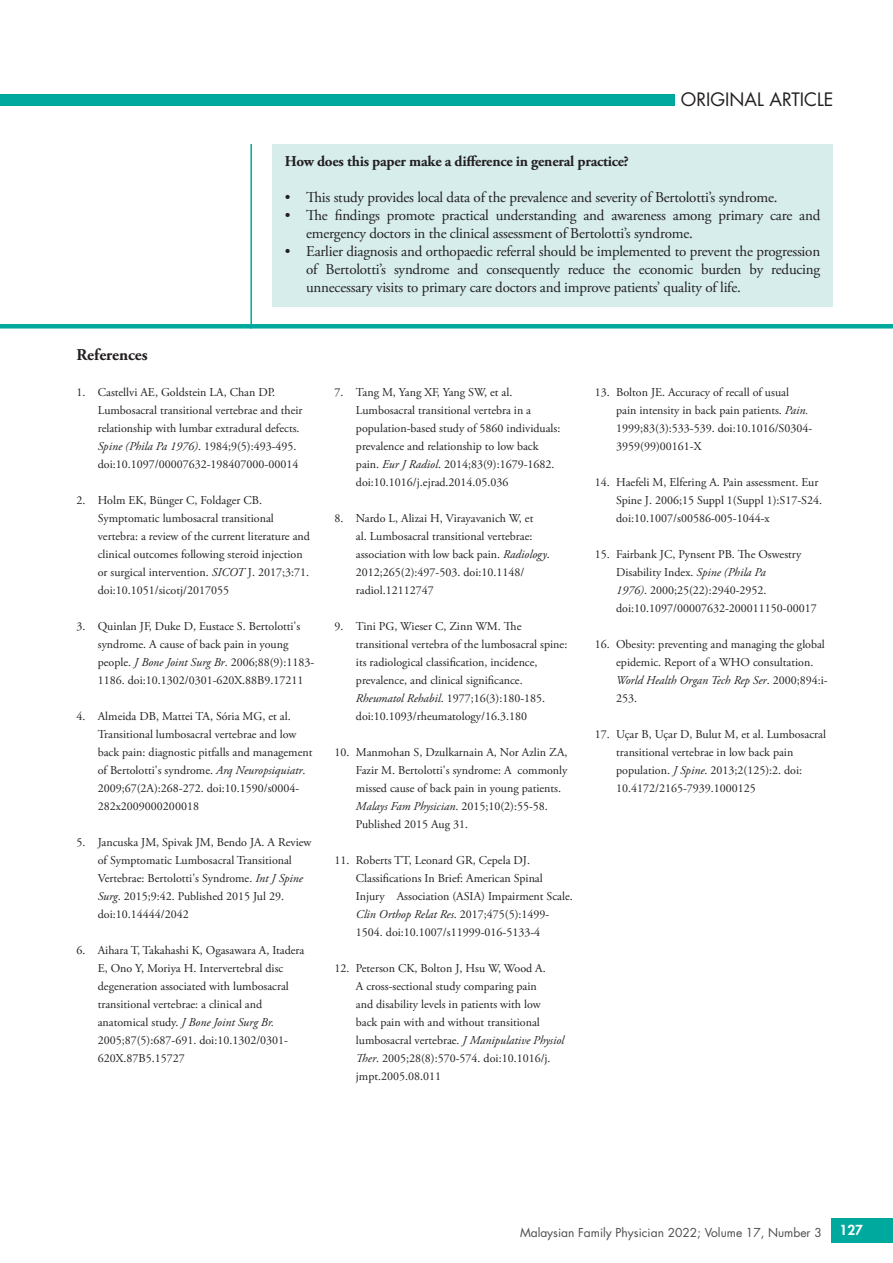
<style>
.page{position:relative;width:893px;height:1263px;background:#fff}
.page>*{position:absolute;margin:0;border:0;box-sizing:border-box;transform-origin:0 0}
.t1{font:18px "Futura Std";color:#231f20}
.t2{font:700 16.5px "Adobe Garamond Pro";color:#231f20}
.t3{font:15px/18px "Adobe Garamond Pro";letter-spacing:-.015em;color:#231f20}
.t4{font:700 15px "Adobe Garamond Pro";letter-spacing:-.015em;color:#231f20}
.t5{font:800 13.5px "Futura Std";color:#fff}
.t6{font:12px/18px "Adobe Garamond Pro";color:#231f20}
.t7{font:12px "Futura Std";color:#4b4c4d}
.s1{font-style:italic}
</style>
<div class="page">
<div style="left:831px;top:1218px;width:62px;height:24px;background:#00a99d"></div>
<div style="left:0;top:95px;width:675px;height:11px;background:#00a99d"></div>
<hr style="left:250px;top:144px;width:2px;height:185px;background:#00a99d">
<div style="left:272px;top:144px;width:561px;height:162px;background:#d6edec"></div>
<div style="left:0;top:324px;width:893px;height:5px;background:#00a99d"></div>
<h1 class="t1" style="left:681px;top:88px;width:154px">ORIGINAL ARTICLE</h1>
<p class="t4" style="left:285px;top:153px;width:346px">How does this paper make a difference in general practice?</p>
<p class="t3" style="left:285px;top:189px;width:494px">• This study provides local data of the prevalence and severity of Bertolotti’s syndrome.</p>
<p class="t3" style="left:306px;top:207px;width:516px;text-indent:-21px">• The findings promote practical understanding and awareness among primary care and emergency doctors in the clinical assessment of Bertolotti’s syndrome.</p>
<p class="t3" style="left:306px;top:243px;width:516px;text-align:justify;text-indent:-21px">• Earlier diagnosis and orthopaedic referral should be implemented to prevent the progression of Bertolotti’s syndrome and consequently reduce the economic burden by reducing unnecessary visits to primary care doctors and improve patients’ quality of life.</p>
<h2 class="t2" style="left:77px;top:345px;width:73px">References</h2>
<p class="t6" style="left:98px;top:384px;width:206px;text-indent:-21px">1. Castellvi AE, Goldstein LA, Chan DP.<br>Lumbosacral transitional vertebrae and their relationship with lumbar extradural defects.<br><span class="s1">Spine (Phila Pa 1976)</span>. 1984;9(5):493-495. doi:10.1097/00007632-198407000-00014</p>
<p class="t6" style="left:98px;top:492px;width:214px;text-indent:-21px">2. Holm EK, Bünger C, Foldager CB.<br>Symptomatic lumbosacral transitional vertebra: a review of the current literature and clinical outcomes following steroid injection or surgical intervention. <span class="s1">SICOT</span> J. 2017;3:71. doi:10.1051/sicotj/2017055</p>
<p class="t6" style="left:98px;top:618px;width:218px;text-indent:-21px">3. Quinlan JF, Duke D, Eustace S. Bertolotti's syndrome. A cause of back pain in young people. <span class="s1">J Bone Joint Surg Br</span>. 2006;88(9):1183- 1186. doi:10.1302/0301-620X.88B9.17211</p>
<p class="t6" style="left:98px;top:708px;width:216px;text-indent:-21px">4. Almeida DB, Mattei TA, Sória MG, et al.<br>Transitional lumbosacral vertebrae and low back pain: diagnostic pitfalls and management of Bertolotti's syndrome. <span class="s1">Arq Neuropsiquiatr</span>.<br>2009;67(2A):268-272. doi:10.1590/s0004- 282x2009000200018</p>
<p class="t6" style="left:98px;top:834px;width:215px;text-indent:-21px">5. Jancuska JM, Spivak JM, Bendo JA. A Review of Symptomatic Lumbosacral Transitional Vertebrae: Bertolotti's Syndrome. <span class="s1">Int J Spine Surg</span>. 2015;9:42. Published 2015 Jul 29. doi:10.14444/2042</p>
<p class="t6" style="left:98px;top:942px;width:208px;text-indent:-21px">6. Aihara T, Takahashi K, Ogasawara A, Itadera E, Ono Y, Moriya H. Intervertebral disc degeneration associated with lumbosacral transitional vertebrae: a clinical and anatomical study. <span class="s1">J Bone Joint Surg Br.<br></span>2005;87(5):687-691. doi:10.1302/0301- 620X.87B5.15727</p>
<p class="t6" style="left:356px;top:384px;width:206px;text-indent:-21px">7. Tang M, Yang XF, Yang SW, et al.<br>Lumbosacral transitional vertebra in a population-based study of 5860 individuals: prevalence and relationship to low back pain. <span class="s1">Eur J Radiol</span>. 2014;83(9):1679-1682. doi:10.1016/j.ejrad.2014.05.036</p>
<p class="t6" style="left:356px;top:510px;width:195px;text-indent:-21px">8. Nardo L, Alizai H, Virayavanich W, et<br>al. Lumbosacral transitional vertebrae: association with low back pain. <span class="s1">Radiology</span>.<br>2012;265(2):497-503. doi:10.1148/ radiol.12112747</p>
<p class="t6" style="left:356px;top:618px;width:213px;text-indent:-21px">9. Tini PG, Wieser C, Zinn WM. The transitional vertebra of the lumbosacral spine: its radiological classification, incidence, prevalence, and clinical significance.<br><span class="s1">Rheumatol Rehabil</span>. 1977;16(3):180-185. doi:10.1093/rheumatology/16.3.180</p>
<p class="t6" style="left:356px;top:744px;width:213px;text-indent:-21px">10. Manmohan S, Dzulkarnain A, Nor Azlin ZA, Fazir M. Bertolotti's syndrome: A commonly missed cause of back pain in young patients.<br><span class="s1">Malays Fam Physician</span>. 2015;10(2):55-58.<br>Published 2015 Aug 31.</p>
<p class="t6" style="left:356px;top:852px;width:218px;text-indent:-21px">11. Roberts TT, Leonard GR, Cepela DJ.<br>Classifications In Brief: American Spinal Injury Association (ASIA) Impairment Scale.<br><span class="s1">Clin Orthop Relat Res</span>. 2017;475(5):1499- 1504. doi:10.1007/s11999-016-5133-4</p>
<p class="t6" style="left:356px;top:960px;width:210px;text-indent:-21px">12. Peterson CK, Bolton J, Hsu W, Wood A.<br>A cross-sectional study comparing pain<br>and disability levels in patients with low back pain with and without transitional lumbosacral vertebrae. <span class="s1">J Manipulative Physiol Ther</span>. 2005;28(8):570-574. doi:10.1016/j. jmpt.2005.08.011</p>
<p class="t6" style="left:616px;top:384px;width:198px;text-indent:-21px">13. Bolton JE. Accuracy of recall of usual<br>pain intensity in back pain patients. <span class="s1">Pain.<br></span>1999;83(3):533-539. doi:10.1016/S0304- 3959(99)00161-X</p>
<p class="t6" style="left:616px;top:474px;width:207px;text-indent:-21px">14. Haefeli M, Elfering A. Pain assessment. Eur<br>Spine J. 2006;15 Suppl 1(Suppl 1):S17-S24. doi:10.1007/s00586-005-1044-x</p>
<p class="t6" style="left:616px;top:546px;width:202px;text-indent:-21px">15. Fairbank JC, Pynsent PB. The Oswestry Disability Index. <span class="s1">Spine (Phila Pa<br>1976)</span>. 2000;25(22):2940-2952. doi:10.1097/00007632-200011150-00017</p>
<p class="t6" style="left:616px;top:636px;width:213px;text-indent:-21px">16. Obesity: preventing and managing the global epidemic. Report of a WHO consultation.<br><span class="s1">World Health Organ Tech Rep Ser</span>. 2000;894:i-253.</p>
<p class="t6" style="left:616px;top:726px;width:211px;text-indent:-21px">17. Uçar B, Uçar D, Bulut M, et al. Lumbosacral transitional vertebrae in low back pain population. <span class="s1">J Spine</span>. 2013;2(125):2. doi:<br>10.4172/2165-7939.1000125</p>
<p class="t7" style="left:520px;top:1225px;width:303px">Malaysian Family Physician 2022; Volume 17, Number 3</p>
<p class="t5" style="left:840px;top:1221px;width:25px">127</p>
</div>
